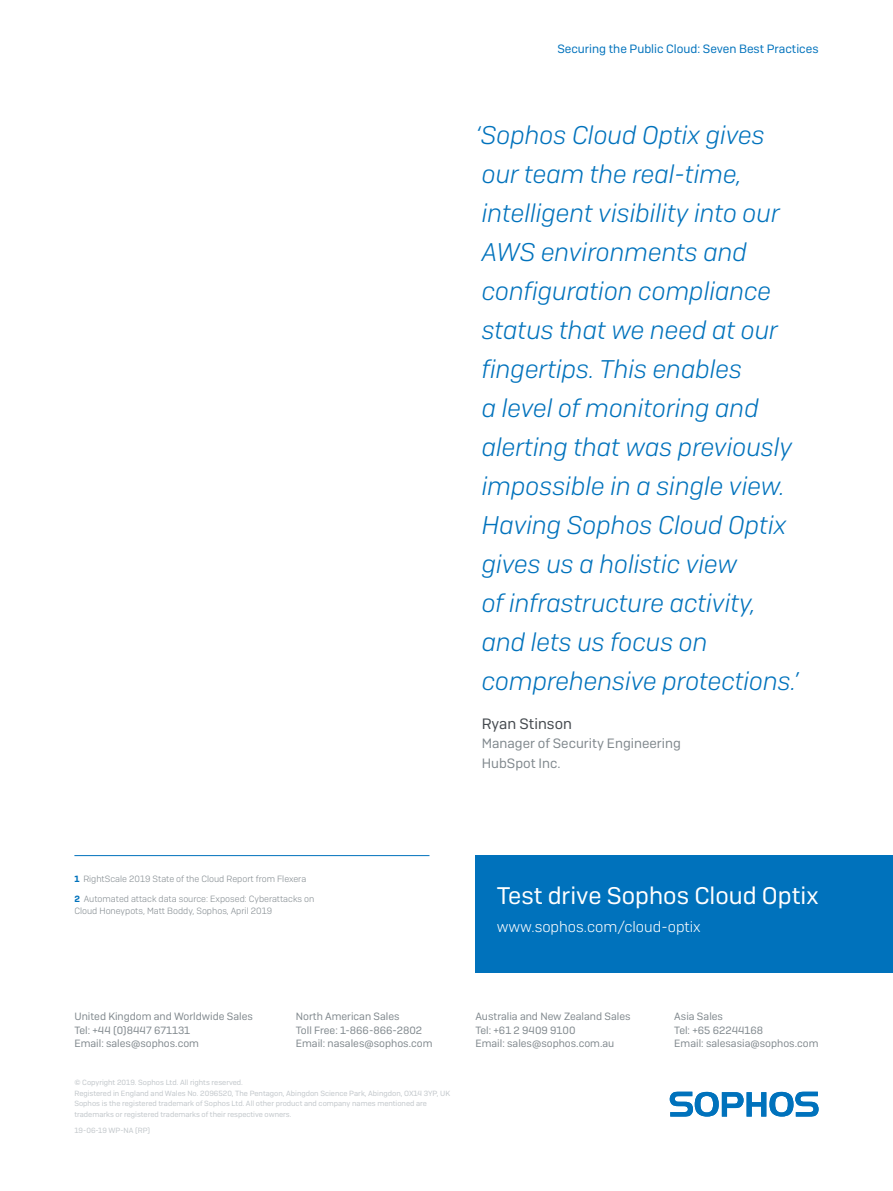
<style>
.page{position:relative;width:893px;height:1191px;background:#fff}
.page>*{position:absolute;margin:0;border:0;box-sizing:border-box;transform-origin:0 0}
.t1{font:italic 300 25.5px/39px "Sophos Sans";color:#0072bc}
.t2{font:24px "Sophos Sans";color:#fff}
.t3{font:300 15px "Sophos Sans";color:#fff}
.t4{font:15px "Sophos Sans";color:#454a4f}
.t5{font:13.5px/19.5px "Sophos Sans";color:#81898e}
.t6{font:12px "Sophos Sans";color:#0072bc}
.t7{font:10.5px/13.5px "Sophos Sans";color:#81898e}
.t8{font:300 9px/12px "Sophos Sans";color:#81898e}
.t9{font:7.5px/10.5px "Sophos Sans";color:#c1c6ca}
.s1{font-weight:600;color:#0072bc}
</style>
<div class="page">
<div style="left:475px;top:855px;width:418px;height:117px;background:#0072bc"></div>
<svg style="left:670px;top:1091px;width:149px;height:25px"></svg>
<hr style="left:74px;top:855px;width:355px;height:1px;background:#0072bc">
<p class="t6" style="left:557px;top:42px;width:263px">Securing the Public Cloud: Seven Best Practices</p>
<p class="t8" style="left:74px;top:872px;width:233px"><span class="s1">1</span> RightScale 2019 State of the Cloud Report from Flexera</p>
<p class="t8" style="left:74px;top:893px;width:241px"><span class="s1">2</span> Automated attack data source: Exposed: Cyberattacks on<br>Cloud Honeypots, Matt Boddy, Sophos, April 2019</p>
<p class="t1" style="left:475px;top:115px;width:325px">‘Sophos Cloud Optix gives our team the real-time, intelligent visibility into our<br>AWS environments and configuration compliance status that we need at our fingertips. This enables<br>a level of monitoring and alerting that was previously impossible in a single view.<br>Having Sophos Cloud Optix gives us a holistic view<br>of infrastructure activity, and lets us focus on comprehensive protections.’</p>
<p class="t4" style="left:482px;top:714px;width:92px">Ryan Stinson</p>
<p class="t5" style="left:482px;top:733px;width:200px">Manager of Security Engineering<br>HubSpot Inc.</p>
<p class="t2" style="left:497px;top:881px;width:323px">Test drive Sophos Cloud Optix</p>
<p class="t3" style="left:497px;top:918px;width:206px">www.sophos.com/cloud-optix</p>
<p class="t7" style="left:74px;top:1009px;width:180px">United Kingdom and Worldwide Sales<br>Tel: +44 (0)8447 671131<br>Email: sales@sophos.com</p>
<p class="t7" style="left:296px;top:1009px;width:138px">North American Sales<br>Toll Free: 1-866-866-2802<br>Email: nasales@sophos.com</p>
<p class="t7" style="left:475px;top:1009px;width:157px">Australia and New Zealand Sales<br>Tel: +61 2 9409 9100<br>Email: sales@sophos.com.au</p>
<p class="t7" style="left:674px;top:1009px;width:146px">Asia Sales<br>Tel: +65 62244168<br>Email: salesasia@sophos.com</p>
<p class="t9" style="left:74px;top:1077px;width:377px">© Copyright 2019. Sophos Ltd. All rights reserved.<br>Registered in England and Wales No. 2096520, The Pentagon, Abingdon Science Park, Abingdon, OX14 3YP, UK Sophos is the registered trademark of Sophos Ltd. All other product and company names mentioned are trademarks or registered trademarks of their respective owners.</p>
<p class="t9" style="left:74px;top:1124px;width:77px">19-06-19 WP-NA (RP)</p>
</div>
